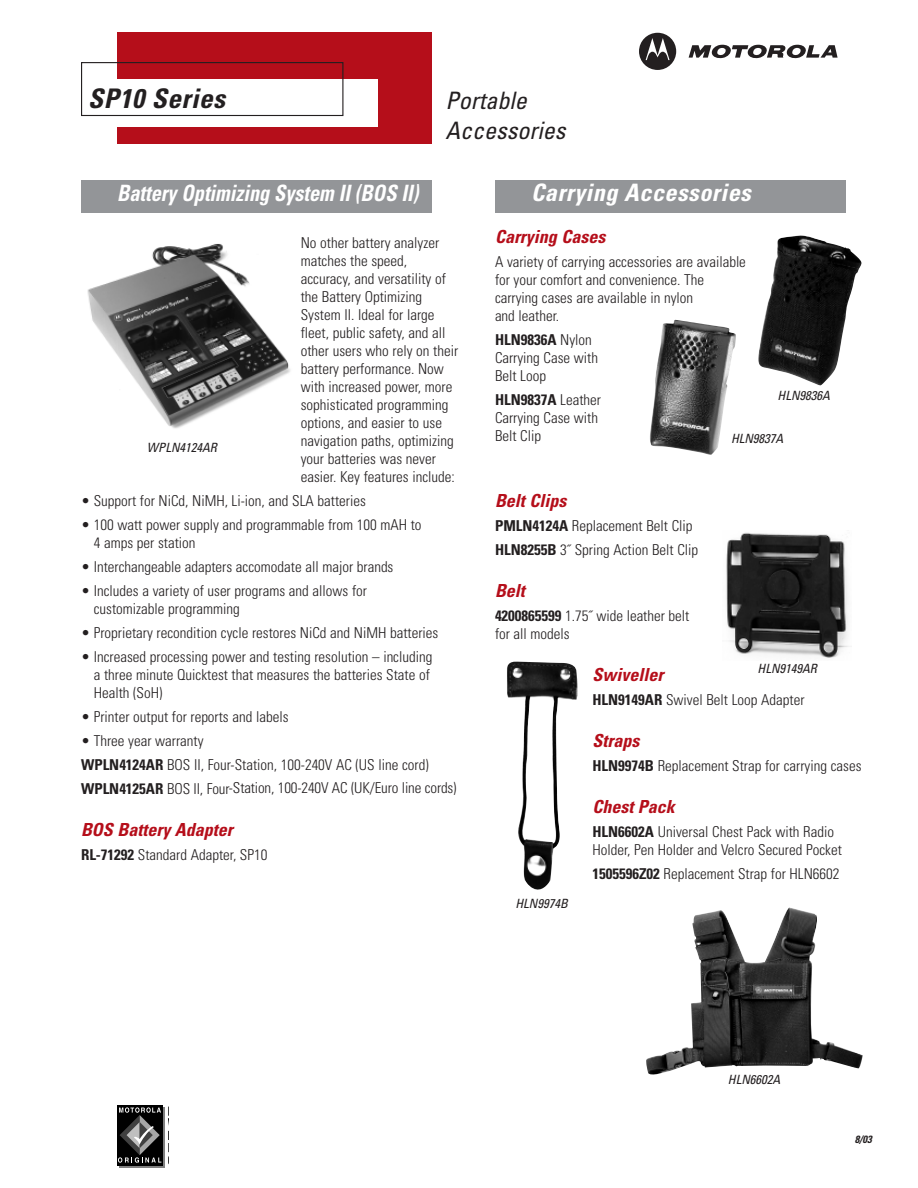
<style>
.page{position:relative;width:918px;height:1188px;background:#fff}
.page>*{position:absolute;margin:0;border:0;box-sizing:border-box;transform-origin:0 0}
.t1{font:italic 700 condensed 27px "Univers";letter-spacing:.02em;color:#231f20}
.t2{font:italic condensed 24px/30px "Univers";color:#231f20}
.t3{font:italic 700 condensed 24px "Univers";letter-spacing:.02em;color:#fff}
.t4{font:italic 700 condensed 22.5px "Univers";color:#fff;scale:.9 1}
.t5{font:italic 700 condensed 18px "Univers";color:#b50e1a}
.t6{font:300 condensed 15px/18px "Univers";color:#231f20}
.t7{font:italic condensed 12.75px "Univers";color:#231f20}
.t8{font:italic 700 condensed 10.5px "Univers";color:#231f20}
.s1{font-weight:700}
</style>
<div class="page">
<svg style="left:119px;top:1107px;width:46px;height:61px"></svg>
<div style="left:117px;top:1105px;width:45px;height:60px;background:#000"></div>
<svg style="left:118px;top:1107px;width:43px;height:56px"></svg>
<div style="left:117px;top:33px;width:315px;height:111px;background:#b50e1a"></div>
<svg style="left:639px;top:33px;width:37px;height:37px"></svg>
<svg style="left:689px;top:45px;width:149px;height:14px"></svg>
<div style="left:81px;top:79px;width:297px;height:48px;background:#fff"></div>
<div style="left:81px;top:62px;width:262px;height:54px;border:1px solid #231f20"></div>
<div style="left:81px;top:180px;width:351px;height:33px;background:#939598"></div>
<div style="left:495px;top:180px;width:351px;height:33px;background:#939598"></div>
<img style="left:758px;top:235px;width:104px;height:150px">
<img style="left:650px;top:320px;width:86px;height:135px">
<img style="left:726px;top:532px;width:123px;height:126px">
<img style="left:507px;top:662px;width:71px;height:228px">
<img style="left:646px;top:907px;width:217px;height:168px">
<img style="left:87px;top:244px;width:203px;height:185px">
<h1 class="t1" style="left:88px;top:89px;width:139px">SP10 Series</h1>
<h2 class="t2" style="left:446px;top:88px;width:121px">Portable<br>Accessories</h2>
<h3 class="t4" style="left:117px;top:185px;width:336px">Battery Optimizing System II (BOS II)</h3>
<p class="t6" style="left:301px;top:235px;width:159px">No other battery analyzer matches the speed, accuracy, and versatility of the Battery Optimizing<br>System II. Ideal for large fleet, public safety, and all other users who rely on their battery performance. Now with increased power, more sophisticated programming options, and easier to use navigation paths, optimizing your batteries was never easier. Key features include:</p>
<p class="t6" style="left:81px;top:493px;width:286px">• Support for NiCd, NiMH, Li-ion, and SLA batteries</p>
<p class="t6" style="left:94px;top:517px;width:329px;text-indent:-13px">• 100 watt power supply and programmable from 100 mAH to<br>4 amps per station</p>
<p class="t6" style="left:81px;top:559px;width:314px">• Interchangeable adapters accomodate all major brands</p>
<p class="t6" style="left:94px;top:583px;width:275px;text-indent:-13px">• Includes a variety of user programs and allows for customizable programming</p>
<p class="t6" style="left:81px;top:625px;width:359px">• Proprietary recondition cycle restores NiCd and NiMH batteries</p>
<p class="t6" style="left:94px;top:649px;width:340px;text-indent:-13px">• Increased processing power and testing resolution – including a three minute Quicktest that measures the batteries State of<br>Health (SoH)</p>
<p class="t6" style="left:81px;top:709px;width:209px">• Printer output for reports and labels</p>
<p class="t6" style="left:81px;top:730px;width:377px;line-height:24px">• Three year warranty<br><span class="s1">WPLN4124AR</span> BOS II, Four-Station, 100-240V AC (US line cord)<br><span class="s1">WPLN4125AR</span> BOS II, Four-Station, 100-240V AC (UK/Euro line cords)</p>
<p class="t5" style="left:81px;top:823px;width:153px">BOS Battery Adapter</p>
<p class="t6" style="left:81px;top:847px;width:188px"><span class="s1">RL-71292</span> Standard Adapter, SP10</p>
<p class="t7" style="left:147px;top:443px;width:72px">WPLN4124AR</p>
<h2 class="t3" style="left:531px;top:184px;width:221px">Carrying Accessories</h2>
<p class="t5" style="left:495px;top:230px;width:112px">Carrying Cases</p>
<p class="t6" style="left:495px;top:254px;width:252px">A variety of carrying accessories are available for your comfort and convenience. The carrying cases are available in nylon<br>and leather.</p>
<p class="t6" style="left:495px;top:332px;width:105px"><span class="s1">HLN9836A</span> Nylon<br>Carrying Case with<br>Belt Loop</p>
<p class="t6" style="left:495px;top:392px;width:108px"><span class="s1">HLN9837A</span> Leather<br>Carrying Case with<br>Belt Clip</p>
<p class="t7" style="left:778px;top:390px;width:54px">HLN9836A</p>
<p class="t7" style="left:731px;top:434px;width:54px">HLN9837A</p>
<p class="t5" style="left:495px;top:494px;width:73px">Belt Clips</p>
<p class="t6" style="left:495px;top:515px;width:205px;line-height:24px"><span class="s1">PMLN4124A</span> Replacement Belt Clip<br><span class="s1">HLN8255B</span> 3˝ Spring Action Belt Clip</p>
<p class="t5" style="left:495px;top:584px;width:31px">Belt</p>
<p class="t6" style="left:495px;top:608px;width:196px"><span class="s1">4200865599</span> 1.75˝ wide leather belt for all models</p>
<p class="t5" style="left:592px;top:668px;width:72px">Swiveller</p>
<p class="t6" style="left:592px;top:692px;width:214px"><span class="s1">HLN9149AR</span> Swivel Belt Loop Adapter</p>
<p class="t5" style="left:592px;top:734px;width:48px">Straps</p>
<p class="t6" style="left:592px;top:758px;width:271px"><span class="s1">HLN9974B</span> Replacement Strap for carrying cases</p>
<p class="t5" style="left:592px;top:800px;width:84px">Chest Pack</p>
<p class="t6" style="left:592px;top:824px;width:251px"><span class="s1">HLN6602A</span> Universal Chest Pack with Radio<br>Holder, Pen Holder and Velcro Secured Pocket</p>
<p class="t6" style="left:592px;top:866px;width:248px"><span class="s1">1505596Z02</span> Replacement Strap for HLN6602</p>
<p class="t7" style="left:758px;top:664px;width:61px">HLN9149AR</p>
<p class="t7" style="left:515px;top:898px;width:54px">HLN9974B</p>
<p class="t7" style="left:728px;top:1074px;width:54px">HLN6602A</p>
<p class="t8" style="left:855px;top:1136px;width:18px">8/03</p>
</div>
